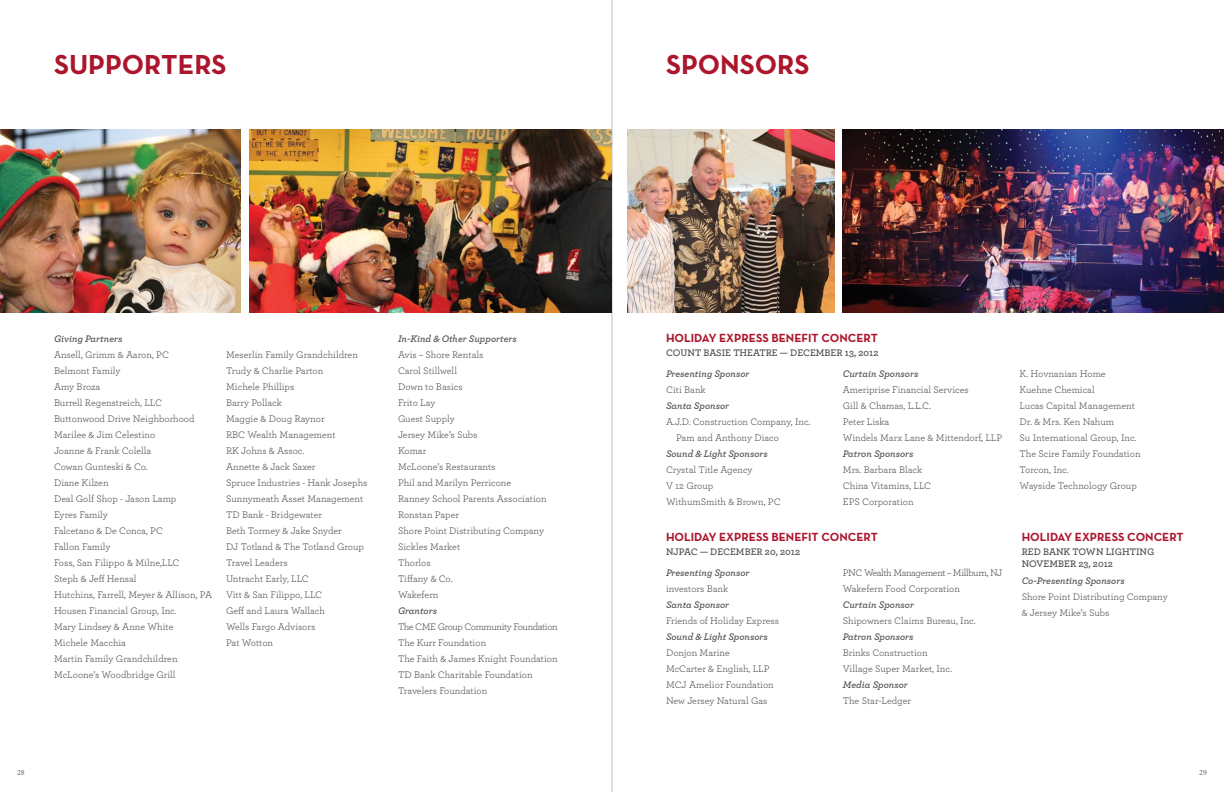
<style>
.page{position:relative;width:1224px;height:792px;background:#fff}
.page>*{position:absolute;margin:0;border:0;box-sizing:border-box;transform-origin:0 0}
.t1{font:28px "Neutra Text Bold Alt";color:#ac162c}
.t2{font:12px "Neutra Text Bold Alt";color:#ac162c}
.t3{font:10px/16px "Archer";color:#4d4d4f}
.t4{font:italic 600 10px "Archer";color:#4d4d4f}
.t5{font:600 10px/12px "Archer";color:#4d4d4f}
.t6{font:10px/16px "Archer";letter-spacing:-.04em;color:#4d4d4f}
.t7{font:8px "Minion Pro";color:#636466}
</style>
<div class="page">
<hr style="left:612px;top:0;width:1px;height:792px;background:#bec0c2">
<img style="left:0;top:130px;width:240px;height:182px">
<img style="left:249px;top:130px;width:363px;height:182px">
<img style="left:628px;top:130px;width:206px;height:182px">
<img style="left:843px;top:130px;width:381px;height:182px">
<h1 class="t1" style="left:54px;top:47px;width:174px">SUPPORTERS</h1>
<h1 class="t1" style="left:666px;top:47px;width:145px">SPONSORS</h1>
<p class="t4" style="left:54px;top:331px;width:70px">Giving Partners</p>
<p class="t3" style="left:54px;top:346px;width:160px">Ansell, Grimm &amp; Aaron, PC<br>Belmont Family<br>Amy Broza<br>Burrell Regenstreich, LLC<br>Buttonwood Drive Neighborhood<br>Marilee &amp; Jim Celestino<br>Joanne &amp; Frank Colella<br>Cowan Gunteski &amp; Co.<br>Diane Kilzen<br>Deal Golf Shop - Jason Lamp<br>Eyres Family<br>Falcetano &amp; De Conca, PC<br>Fallon Family<br>Foss, San Filippo &amp; Milne,LLC<br>Steph &amp; Jeff Hensal<br>Hutchins, Farrell, Meyer &amp; Allison, PA<br>Housen Financial Group, Inc.<br>Mary Lindsey &amp; Anne White<br>Michele Macchia<br>Martin Family Grandchildren<br>McLoone’s Woodbridge Grill</p>
<p class="t3" style="left:226px;top:346px;width:143px">Meserlin Family Grandchildren<br>Trudy &amp; Charlie Parton<br>Michele Phillips<br>Barry Pollack<br>Maggie &amp; Doug Raynor<br>RBC Wealth Management<br>RK Johns &amp; Assoc.<br>Annette &amp; Jack Saxer<br>Spruce Industries - Hank Josephs<br>Sunnymeath Asset Management<br>TD Bank - Bridgewater<br>Beth Tormey &amp; Jake Snyder<br>DJ Totland &amp; The Totland Group<br>Travel Leaders<br>Untracht Early, LLC<br>Vitt &amp; San Filippo, LLC<br>Geff and Laura Wallach<br>Wells Fargo Advisors<br>Pat Wotton</p>
<p class="t4" style="left:398px;top:331px;width:120px">In-Kind &amp; Other Supporters</p>
<p class="t3" style="left:398px;top:346px;width:150px">Avis – Shore Rentals<br>Carol Stillwell<br>Down to Basics<br>Frito Lay<br>Guest Supply<br>Jersey Mike’s Subs<br>Komar<br>McLoone’s Restaurants<br>Phil and Marilyn Perricone<br>Ranney School Parents Association<br>Ronstan Paper<br>Shore Point Distributing Company<br>Sickles Market<br>Thorlos<br>Tiffany &amp; Co.<br>Wakefern</p>
<p class="t4" style="left:398px;top:603px;width:41px">Grantors</p>
<p class="t3" style="left:398px;top:618px;width:161px">The CME Group Community Foundation<br>The Kurr Foundation<br>The Faith &amp; James Knight Foundation<br>TD Bank Charitable Foundation<br>Travelers Foundation</p>
<p class="t2" style="left:666px;top:330px;width:213px">HOLIDAY EXPRESS BENEFIT CONCERT</p>
<p class="t5" style="left:666px;top:346px;width:214px">COUNT BASIE THEATRE — DECEMBER 13, 2012</p>
<p class="t4" style="left:666px;top:366px;width:85px">Presenting Sponsor</p>
<p class="t3" style="left:666px;top:381px;width:41px">Citi Bank</p>
<p class="t4" style="left:666px;top:398px;width:65px">Santa Sponsor</p>
<p class="t3" style="left:676px;top:413px;width:136px;text-indent:-10px">A.J.D. Construction Company, Inc.<br>Pam and Anthony Diaco</p>
<p class="t4" style="left:666px;top:446px;width:103px">Sound &amp; Light Sponsors</p>
<p class="t3" style="left:666px;top:461px;width:116px">Crystal Title Agency<br>V 12 Group<br>WithumSmith &amp; Brown, PC</p>
<p class="t4" style="left:843px;top:366px;width:77px">Curtain Sponsors</p>
<p class="t3" style="left:843px;top:381px;width:161px">Ameriprise Financial Services<br>Gill &amp; Chamas, L.L.C.<br>Peter Liska<br>Windels Marx Lane &amp; Mittendorf, LLP</p>
<p class="t4" style="left:843px;top:446px;width:72px">Patron Sponsors</p>
<p class="t3" style="left:843px;top:461px;width:90px">Mrs. Barbara Black<br>China Vitamins, LLC<br>EPS Corporation</p>
<p class="t2" style="left:666px;top:529px;width:213px">HOLIDAY EXPRESS BENEFIT CONCERT</p>
<p class="t5" style="left:666px;top:545px;width:136px">NJPAC — DECEMBER 20, 2012</p>
<p class="t4" style="left:666px;top:565px;width:85px">Presenting Sponsor</p>
<p class="t3" style="left:666px;top:580px;width:64px">investors Bank</p>
<p class="t4" style="left:666px;top:597px;width:65px">Santa Sponsor</p>
<p class="t3" style="left:666px;top:612px;width:115px">Friends of Holiday Express</p>
<p class="t4" style="left:666px;top:629px;width:103px">Sound &amp; Light Sponsors</p>
<p class="t3" style="left:666px;top:644px;width:109px">Donjon Marine<br>McCarter &amp; English, LLP<br>MCJ Amelior Foundation<br>New Jersey Natural Gas</p>
<p class="t6" style="left:843px;top:564px;width:161px">PNC Wealth Management – Millburn, NJ<br>Wakefern Food Corporation</p>
<p class="t4" style="left:843px;top:597px;width:73px">Curtain Sponsor</p>
<p class="t3" style="left:843px;top:612px;width:134px">Shipowners Claims Bureau, Inc.</p>
<p class="t4" style="left:843px;top:629px;width:72px">Patron Sponsors</p>
<p class="t3" style="left:843px;top:644px;width:111px">Brinks Construction<br>Village Super Market, Inc.</p>
<p class="t4" style="left:843px;top:677px;width:67px">Media Sponsor</p>
<p class="t3" style="left:843px;top:692px;width:70px">The Star-Ledger</p>
<p class="t3" style="left:1020px;top:365px;width:123px">K. Hovnanian Home<br>Kuehne Chemical<br>Lucas Capital Management<br>Dr. &amp; Mrs. Ken Nahum<br>Su International Group, Inc.<br>The Scire Family Foundation<br>Torcon, Inc.<br>Wayside Technology Group</p>
<p class="t2" style="left:1022px;top:529px;width:164px">HOLIDAY EXPRESS CONCERT</p>
<p class="t5" style="left:1022px;top:545px;width:134px">RED BANK TOWN LIGHTING<br>NOVEMBER 23, 2012</p>
<p class="t4" style="left:1022px;top:573px;width:105px">Co-Presenting Sponsors</p>
<p class="t3" style="left:1022px;top:588px;width:148px">Shore Point Distributing Company &amp; Jersey Mike’s Subs</p>
<p class="t7" style="left:17px;top:767px;width:9px">28</p>
<p class="t7" style="left:1199px;top:767px;width:9px">29</p>
</div>
